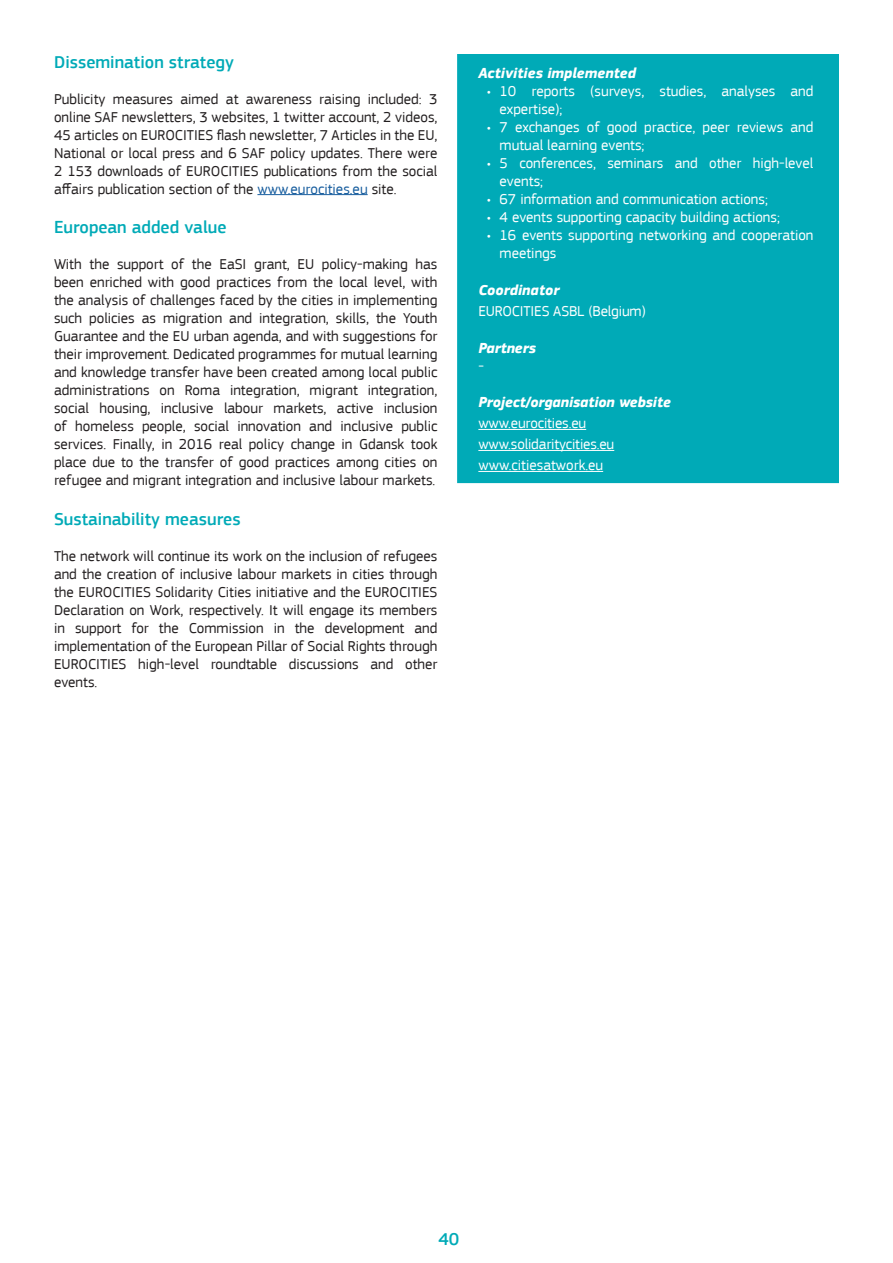
<style>
.page{position:relative;width:893px;height:1263px;background:#fff}
.page>*{position:absolute;margin:0;border:0;box-sizing:border-box;transform-origin:0 0}
.Normal_text{font:500 18px "EC Square Sans Pro";color:#00aab7}
.Normal_text-2{font:15px/18px "EC Square Sans Pro";color:#231f20;text-align:justify}
.t1{font:15px/18px "EC Square Sans Pro";color:#fff}
.t2{font:italic 700 15px "EC Square Sans Pro";letter-spacing:-.01em;color:#fff}
.s1{color:#175d9e}
</style>
<div class="page">
<hr style="left:257px;top:194px;width:111px;height:1px;background:#175d9e">
<div style="left:457px;top:54px;width:382px;height:429px;background:#00aab7"></div>
<hr style="left:478px;top:429px;width:108px;height:1px;background:#fff">
<hr style="left:478px;top:450px;width:136px;height:1px;background:#fff">
<hr style="left:478px;top:471px;width:125px;height:1px;background:#fff">
<p class="Normal_text" style="left:54px;top:51px;width:181px">Dissemination strategy</p>
<p class="Normal_text-2" style="left:54px;top:90px;width:385px">Publicity measures aimed at awareness raising included: 3 online SAF newsletters, 3 websites, 1 twitter account, 2 videos, 45 articles on EUROCITIES flash newsletter, 7 Articles in the EU, National or local press and 6 SAF policy updates. There were 2 153 downloads of EUROCITIES publications from the social affairs publication section of the <span class="s1">www.eurocities.eu</span> site.</p>
<p class="Normal_text" style="left:54px;top:217px;width:174px">European added value</p>
<p class="Normal_text-2" style="left:54px;top:255px;width:385px">With the support of the EaSI grant, EU policy-making has been enriched with good practices from the local level, with the analysis of challenges faced by the cities in implementing such policies as migration and integration, skills, the Youth Guarantee and the EU urban agenda, and with suggestions for their improvement. Dedicated programmes for mutual learning and knowledge transfer have been created among local public administrations on Roma integration, migrant integration, social housing, inclusive labour markets, active inclusion of homeless people, social innovation and inclusive public services. Finally, in 2016 real policy change in Gdansk took place due to the transfer of good practices among cities on refugee and migrant integration and inclusive labour markets.</p>
<p class="Normal_text" style="left:54px;top:508px;width:188px">Sustainability measures</p>
<p class="Normal_text-2" style="left:54px;top:547px;width:385px">The network will continue its work on the inclusion of refugees and the creation of inclusive labour markets in cities through the EUROCITIES Solidarity Cities initiative and the EUROCITIES Declaration on Work, respectively. It will engage its members in support for the Commission in the development and implementation of the European Pillar of Social Rights through EUROCITIES high-level roundtable discussions and other events.</p>
<p class="t2" style="left:478px;top:64px;width:159px">Activities implemented</p>
<p class="t1" style="left:500px;top:82px;width:315px;text-indent:-13px">• 10 reports (surveys, studies, analyses and expertise);</p>
<p class="t1" style="left:500px;top:118px;width:315px;text-indent:-13px">• 7 exchanges of good practice, peer reviews and mutual learning events;</p>
<p class="t1" style="left:500px;top:154px;width:315px;text-indent:-13px">• 5 conferences, seminars and other high-level events;</p>
<p class="t1" style="left:487px;top:190px;width:283px">• 67 information and communication actions;</p>
<p class="t1" style="left:487px;top:208px;width:295px">• 4 events supporting capacity building actions;</p>
<p class="t1" style="left:500px;top:226px;width:315px;text-indent:-13px">• 16 events supporting networking and cooperation meetings</p>
<p class="t2" style="left:478px;top:281px;width:83px">Coordinator</p>
<p class="t1" style="left:478px;top:302px;width:169px">EUROCITIES ASBL (Belgium)</p>
<p class="t2" style="left:478px;top:339px;width:59px">Partners</p>
<p class="t1" style="left:478px;top:357px;width:7px">-</p>
<p class="t2" style="left:478px;top:393px;width:194px">Project/organisation website</p>
<p class="t1" style="left:478px;top:414px;width:109px">www.eurocities.eu</p>
<p class="t1" style="left:478px;top:435px;width:137px">www.solidaritycities.eu</p>
<p class="t1" style="left:478px;top:456px;width:126px">www.citiesatwork.eu</p>
<p class="Normal_text" style="left:438px;top:1229px;width:22px">40</p>
</div>
